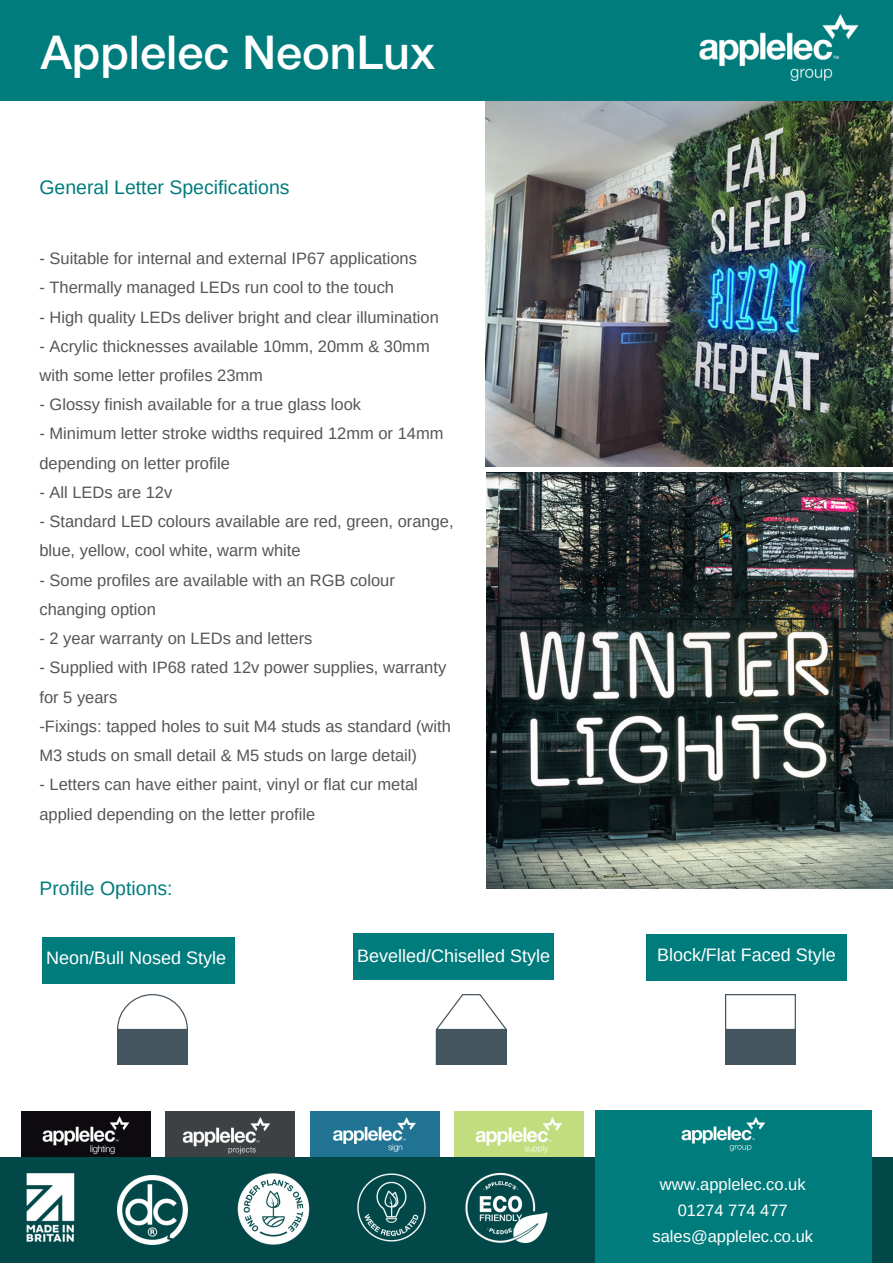
<style>
.page{position:relative;width:893px;height:1264px;background:#fff}
.page>*{position:absolute;margin:0;border:0;box-sizing:border-box;transform-origin:0 0}
.t1{font:500 46.65px "Helvetica Neue LT Std";color:#fff}
.t2{font:19.5px "Arimo";color:#007c7d}
.t3{font:18px "Arimo";color:#fff}
.t4{font:16.5px/29.2px "Arimo";color:#555}
.t5{font:16.5px/25.8px "Arimo";color:#fff;text-align:center}
</style>
<div class="page">
<div style="left:0;top:0;width:892px;height:101px;background:#007c7d"></div>
<img style="left:699px;top:14px;width:160px;height:68px">
<div style="left:454px;top:1110px;width:129px;height:152px;background:#c1dd7e"></div>
<div style="left:310px;top:1110px;width:129px;height:152px;background:#207392"></div>
<div style="left:165px;top:1110px;width:130px;height:152px;background:#3e4143"></div>
<div style="left:21px;top:1110px;width:130px;height:152px;background:#0d0b0f"></div>
<div style="left:0;top:1157px;width:892px;height:105px;background:#024849"></div>
<img style="left:357px;top:1173px;width:69px;height:69px">
<img style="left:26px;top:1173px;width:49px;height:69px">
<img style="left:237px;top:1173px;width:73px;height:72px">
<img style="left:117px;top:1175px;width:70px;height:69px">
<img style="left:465px;top:1172px;width:83px;height:71px">
<div style="left:595px;top:1110px;width:276px;height:152px;background:#007c7d"></div>
<img style="left:681px;top:1117px;width:85px;height:35px">
<img style="left:42px;top:1116px;width:88px;height:39px">
<img style="left:182px;top:1117px;width:89px;height:37px">
<img style="left:332px;top:1117px;width:84px;height:35px">
<img style="left:475px;top:1117px;width:87px;height:36px">
<img style="left:485px;top:101px;width:407px;height:365px">
<img style="left:486px;top:472px;width:406px;height:416px">
<svg style="left:117px;top:994px;width:71px;height:70px"></svg>
<svg style="left:436px;top:994px;width:71px;height:70px"></svg>
<svg style="left:725px;top:994px;width:70px;height:70px"></svg>
<div style="left:42px;top:937px;width:192px;height:46px;background:#007c7d"></div>
<div style="left:353px;top:933px;width:201px;height:46px;background:#007c7d"></div>
<div style="left:646px;top:934px;width:201px;height:46px;background:#007c7d"></div>
<h1 class="t1" style="left:41px;top:36px;width:396px">Applelec NeonLux</h1>
<p class="t2" style="left:39px;top:176px;width:252px">General Letter Specifications</p>
<p class="t4" style="left:39px;top:244px;width:379px">- Suitable for internal and external IP67 applications</p>
<p class="t4" style="left:39px;top:273px;width:356px">- Thermally managed LEDs run cool to the touch</p>
<p class="t4" style="left:39px;top:302px;width:401px">- High quality LEDs deliver bright and clear illumination</p>
<p class="t4" style="left:39px;top:331px;width:392px">- Acrylic thicknesses available 10mm, 20mm &amp; 30mm with some letter profiles 23mm</p>
<p class="t4" style="left:39px;top:390px;width:323px">- Glossy finish available for a true glass look</p>
<p class="t4" style="left:39px;top:419px;width:405px">- Minimum letter stroke widths required 12mm or 14mm depending on letter profile</p>
<p class="t4" style="left:39px;top:477px;width:134px">- All LEDs are 12v</p>
<p class="t4" style="left:39px;top:507px;width:415px">- Standard LED colours available are red, green, orange, blue, yellow, cool white, warm white</p>
<p class="t4" style="left:39px;top:565px;width:357px">- Some profiles are available with an RGB colour changing option</p>
<p class="t4" style="left:39px;top:623px;width:274px">- 2 year warranty on LEDs and letters</p>
<p class="t4" style="left:39px;top:653px;width:413px">- Supplied with IP68 rated 12v power supplies, warranty for 5 years<br>-Fixings: tapped holes to suit M4 studs as standard (with M3 studs on small detail &amp; M5 studs on large detail)</p>
<p class="t4" style="left:39px;top:770px;width:380px">- Letters can have either paint, vinyl or flat cur metal applied depending on the letter profile</p>
<p class="t2" style="left:39px;top:877px;width:135px">Profile Options:</p>
<p class="t3" style="left:46px;top:948px;width:181px">Neon/Bull Nosed Style</p>
<p class="t3" style="left:357px;top:945px;width:194px">Bevelled/Chiselled Style</p>
<p class="t3" style="left:657px;top:944px;width:180px">Block/Flat Faced Style</p>
<p class="t5" style="left:652px;top:1171px;width:162px">www.applelec.co.uk<br>01274 774 477 sales@applelec.co.uk</p>
</div>
